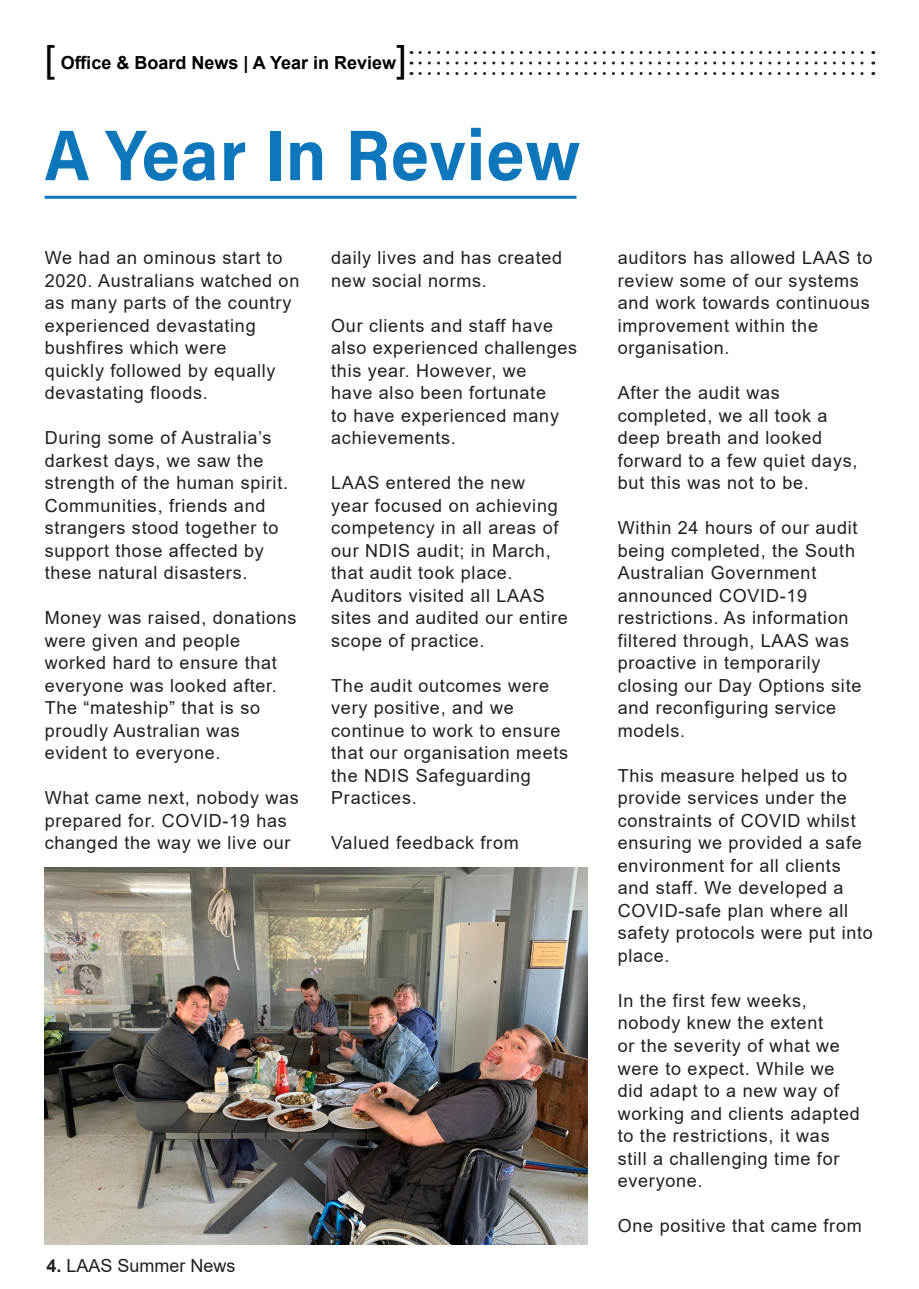
<style>
.page{position:relative;width:919px;height:1289px;background:#fff}
.page>*{position:absolute;margin:0;border:0;box-sizing:border-box;transform-origin:0 0}
.t1{font:72px "Acumin Variable Concept";letter-spacing:.01em;color:#0e77bb}
.t2{font:18px/22.5px "Arial";letter-spacing:.04em;color:#231f20}
.t3{font:700 18px "Arial";color:#000}
.t4{font:18px "Arial";color:#231f20}
.s1{font-weight:400;font-size:37.5px}
.s2{font-weight:700}
</style>
<div class="page">
<img style="left:45px;top:867px;width:542px;height:377px">
<svg style="left:420px;top:51px;width:453px;height:3px"></svg>
<svg style="left:420px;top:61px;width:453px;height:3px"></svg>
<svg style="left:420px;top:72px;width:453px;height:3px"></svg>
<hr style="left:45px;top:196px;width:531px;height:3px;background:#0e77bb">
<p class="t3" style="left:45px;top:50px;width:363px"><span class="s1">[</span> Office &amp; Board News | A Year in Review<span class="s1">]</span></p>
<p class="t1" style="left:45px;top:106px;width:537px">A Year In Review</p>
<p class="t2" style="left:45px;top:246px;width:256px">We had an ominous start to<br>2020. Australians watched on as many parts of the country experienced devastating bushfires which were<br>quickly followed by equally devastating floods.</p>
<p class="t2" style="left:45px;top:426px;width:245px">During some of Australia’s darkest days, we saw the strength of the human spirit.<br>Communities, friends and strangers stood together to support those affected by these natural disasters.</p>
<p class="t2" style="left:45px;top:606px;width:253px">Money was raised, donations were given and people worked hard to ensure that everyone was looked after.<br>The “mateship” that is so proudly Australian was evident to everyone.</p>
<p class="t2" style="left:45px;top:786px;width:256px">What came next, nobody was prepared for. COVID-19 has changed the way we live our</p>
<p class="t2" style="left:331px;top:246px;width:232px">daily lives and has created new social norms.</p>
<p class="t2" style="left:331px;top:314px;width:247px">Our clients and staff have also experienced challenges this year. However, we<br>have also been fortunate<br>to have experienced many achievements.</p>
<p class="t2" style="left:331px;top:471px;width:238px">LAAS entered the new<br>year focused on achieving competency in all areas of our NDIS audit; in March, that audit took place.<br>Auditors visited all LAAS sites and audited our entire scope of practice.</p>
<p class="t2" style="left:331px;top:674px;width:238px">The audit outcomes were very positive, and we continue to work to ensure that our organisation meets the NDIS Safeguarding<br>Practices.</p>
<p class="t2" style="left:331px;top:831px;width:189px">Valued feedback from</p>
<p class="t4" style="left:46px;top:1252px;width:191px"><span class="s2">4.</span> LAAS Summer News</p>
<p class="t2" style="left:617px;top:246px;width:256px">auditors has allowed LAAS to review some of our systems and work towards continuous improvement within the organisation.</p>
<p class="t2" style="left:617px;top:381px;width:241px">After the audit was completed, we all took a deep breath and looked forward to a few quiet days, but this was not to be.</p>
<p class="t2" style="left:617px;top:516px;width:245px">Within 24 hours of our audit being completed, the South<br>Australian Government announced COVID-19 restrictions. As information filtered through, LAAS was proactive in temporarily closing our Day Options site and reconfiguring service models.</p>
<p class="t2" style="left:617px;top:764px;width:256px">This measure helped us to provide services under the constraints of COVID whilst ensuring we provided a safe environment for all clients and staff. We developed a<br>COVID-safe plan where all safety protocols were put into place.</p>
<p class="t2" style="left:617px;top:989px;width:243px">In the first few weeks, nobody knew the extent<br>or the severity of what we were to expect. While we did adapt to a new way of working and clients adapted to the restrictions, it was still a challenging time for everyone.</p>
<p class="t2" style="left:617px;top:1214px;width:245px">One positive that came from</p>
</div>
